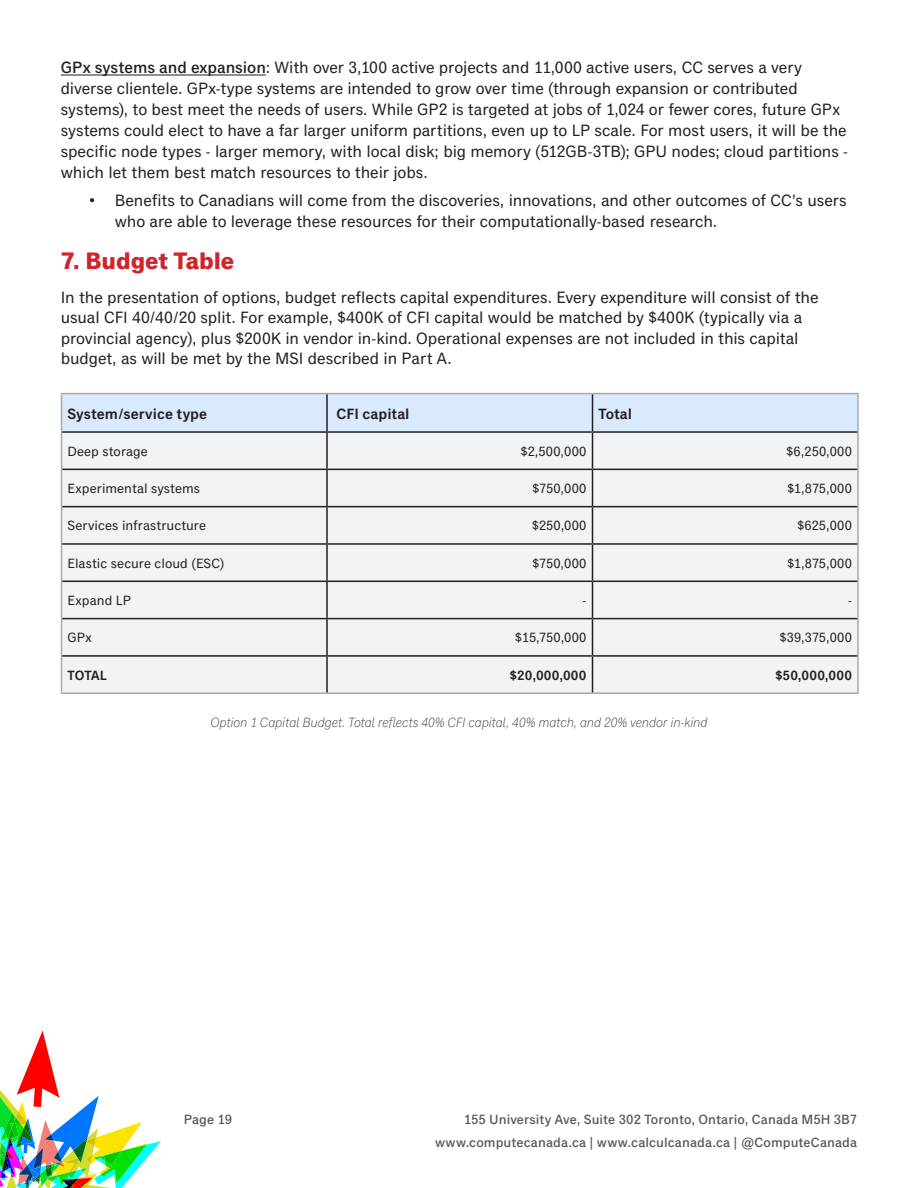
<style>
.page{position:relative;width:918px;height:1188px;background:#fff}
.page>*{position:absolute;margin:0;border:0;box-sizing:border-box;transform-origin:0 0}
.t1{font:700 24px "Classic Grotesque Std";color:#d1232a}
.t2{font:16.5px/21px "Classic Grotesque Std";letter-spacing:-.005em;color:#231f20}
.t3{font:600 15px "Classic Grotesque Std";letter-spacing:.005em;color:#231f20}
.t4{font:13.5px "Classic Grotesque Std";letter-spacing:.005em;color:#231f20}
.t5{font:500 13.5px/23px "Classic Grotesque Std";letter-spacing:.005em;color:#57585a;text-align:right}
.t6{font:italic 300 13.5px "Classic Grotesque Std";letter-spacing:-.005em;color:#3e3e3f}
.t7{font:600 13.5px "Classic Grotesque Std";letter-spacing:.015em;color:#231f20}
.s1{font-weight:500}
</style>
<div class="page">
<svg style="left:0;top:1031px;width:161px;height:157px"></svg>
<hr style="left:61px;top:75px;width:205px;height:1px;background:#231f20">
<div style="left:62px;top:394px;width:795px;height:37px;background:#d9eaff"></div>
<div style="left:62px;top:433px;width:795px;height:259px;background:#f2f3f4"></div>
<hr style="left:61px;top:393px;width:266px;height:1px;background:#a8a9ad">
<hr style="left:61px;top:394px;width:1px;height:38px;background:#a8a9ad">
<hr style="left:327px;top:393px;width:265px;height:1px;background:#a8a9ad">
<hr style="left:592px;top:393px;width:267px;height:1px;background:#a8a9ad">
<hr style="left:857px;top:394px;width:2px;height:38px;background:#a8a9ad">
<hr style="left:61px;top:432px;width:1px;height:37px;background:#a8a9ad">
<hr style="left:857px;top:432px;width:2px;height:37px;background:#a8a9ad">
<hr style="left:61px;top:469px;width:1px;height:38px;background:#a8a9ad">
<hr style="left:857px;top:469px;width:2px;height:38px;background:#a8a9ad">
<hr style="left:61px;top:507px;width:1px;height:37px;background:#a8a9ad">
<hr style="left:857px;top:507px;width:2px;height:37px;background:#a8a9ad">
<hr style="left:61px;top:544px;width:1px;height:37px;background:#a8a9ad">
<hr style="left:857px;top:544px;width:2px;height:37px;background:#a8a9ad">
<hr style="left:61px;top:581px;width:1px;height:38px;background:#a8a9ad">
<hr style="left:857px;top:581px;width:2px;height:38px;background:#a8a9ad">
<hr style="left:61px;top:619px;width:1px;height:37px;background:#a8a9ad">
<hr style="left:857px;top:619px;width:2px;height:37px;background:#a8a9ad">
<hr style="left:61px;top:656px;width:1px;height:36px;background:#a8a9ad">
<hr style="left:857px;top:656px;width:2px;height:36px;background:#a8a9ad">
<hr style="left:61px;top:692px;width:266px;height:2px;background:#a8a9ad">
<hr style="left:327px;top:692px;width:265px;height:2px;background:#a8a9ad">
<hr style="left:592px;top:692px;width:267px;height:2px;background:#a8a9ad">
<hr style="left:326px;top:394px;width:2px;height:37px;background:#231f20">
<hr style="left:592px;top:394px;width:1px;height:37px;background:#231f20">
<hr style="left:62px;top:431px;width:265px;height:2px;background:#231f20">
<hr style="left:327px;top:431px;width:265px;height:2px;background:#231f20">
<hr style="left:326px;top:433px;width:2px;height:36px;background:#231f20">
<hr style="left:592px;top:431px;width:265px;height:2px;background:#231f20">
<hr style="left:592px;top:433px;width:1px;height:36px;background:#231f20">
<hr style="left:62px;top:469px;width:265px;height:1px;background:#231f20">
<hr style="left:327px;top:469px;width:265px;height:1px;background:#231f20">
<hr style="left:326px;top:470px;width:2px;height:36px;background:#231f20">
<hr style="left:592px;top:469px;width:265px;height:1px;background:#231f20">
<hr style="left:592px;top:470px;width:1px;height:36px;background:#231f20">
<hr style="left:62px;top:506px;width:265px;height:1px;background:#231f20">
<hr style="left:327px;top:506px;width:265px;height:1px;background:#231f20">
<hr style="left:326px;top:507px;width:2px;height:36px;background:#231f20">
<hr style="left:592px;top:506px;width:265px;height:1px;background:#231f20">
<hr style="left:592px;top:507px;width:1px;height:36px;background:#231f20">
<hr style="left:62px;top:543px;width:265px;height:2px;background:#231f20">
<hr style="left:327px;top:543px;width:265px;height:2px;background:#231f20">
<hr style="left:326px;top:545px;width:2px;height:36px;background:#231f20">
<hr style="left:592px;top:543px;width:265px;height:2px;background:#231f20">
<hr style="left:592px;top:545px;width:1px;height:36px;background:#231f20">
<hr style="left:62px;top:581px;width:265px;height:1px;background:#231f20">
<hr style="left:327px;top:581px;width:265px;height:1px;background:#231f20">
<hr style="left:326px;top:582px;width:2px;height:36px;background:#231f20">
<hr style="left:592px;top:581px;width:265px;height:1px;background:#231f20">
<hr style="left:592px;top:582px;width:1px;height:36px;background:#231f20">
<hr style="left:62px;top:618px;width:265px;height:1px;background:#231f20">
<hr style="left:327px;top:618px;width:265px;height:1px;background:#231f20">
<hr style="left:326px;top:619px;width:2px;height:36px;background:#231f20">
<hr style="left:592px;top:618px;width:265px;height:1px;background:#231f20">
<hr style="left:592px;top:619px;width:1px;height:36px;background:#231f20">
<hr style="left:62px;top:655px;width:265px;height:2px;background:#231f20">
<hr style="left:327px;top:655px;width:265px;height:2px;background:#231f20">
<hr style="left:326px;top:657px;width:2px;height:35px;background:#231f20">
<hr style="left:592px;top:655px;width:265px;height:2px;background:#231f20">
<hr style="left:592px;top:657px;width:1px;height:35px;background:#231f20">
<p class="t2" style="left:61px;top:58px;width:789px"><span class="s1">GPx systems and expansion</span>: With over 3,100 active projects and 11,000 active users, CC serves a very diverse clientele. GPx-type systems are intended to grow over time (through expansion or contributed systems), to best meet the needs of users. While GP2 is targeted at jobs of 1,024 or fewer cores, future GPx systems could elect to have a far larger uniform partitions, even up to LP scale. For most users, it will be the specific node types - larger memory, with local disk; big memory (512GB-3TB); GPU nodes; cloud partitions - which let them best match resources to their jobs.</p>
<p class="t2" style="left:115px;top:191px;width:733px;text-indent:-27px">• Benefits to Canadians will come from the discoveries, innovations, and other outcomes of CC’s users who are able to leverage these resources for their computationally-based research.</p>
<h1 class="t1" style="left:61px;top:248px;width:175px">7. Budget Table</h1>
<p class="t2" style="left:61px;top:288px;width:759px;line-height:20.2px">In the presentation of options, budget reflects capital expenditures. Every expenditure will consist of the usual CFI 40/40/20 split. For example, $400K of CFI capital would be matched by $400K (typically via a provincial agency), plus $200K in vendor in-kind. Operational expenses are not included in this capital budget, as will be met by the MSI described in Part A.</p>
<p class="t3" style="left:68px;top:405px;width:141px">System/service type</p>
<p class="t3" style="left:337px;top:405px;width:75px">CFI capital</p>
<p class="t3" style="left:598px;top:405px;width:35px">Total</p>
<p class="t4" style="left:68px;top:443px;width:82px">Deep storage</p>
<p class="t4" style="left:521px;top:443px;width:67px">$2,500,000</p>
<p class="t4" style="left:786px;top:443px;width:67px">$6,250,000</p>
<p class="t4" style="left:68px;top:481px;width:134px">Experimental systems</p>
<p class="t4" style="left:532px;top:481px;width:56px">$750,000</p>
<p class="t4" style="left:787px;top:481px;width:66px">$1,875,000</p>
<p class="t4" style="left:68px;top:518px;width:140px">Services infrastructure</p>
<p class="t4" style="left:532px;top:518px;width:56px">$250,000</p>
<p class="t4" style="left:797px;top:518px;width:56px">$625,000</p>
<p class="t4" style="left:68px;top:555px;width:158px">Elastic secure cloud (ESC)</p>
<p class="t4" style="left:532px;top:555px;width:56px">$750,000</p>
<p class="t4" style="left:787px;top:555px;width:66px">$1,875,000</p>
<p class="t4" style="left:68px;top:593px;width:65px">Expand LP</p>
<p class="t4" style="left:583px;top:593px;width:5px">-</p>
<p class="t4" style="left:848px;top:593px;width:5px">-</p>
<p class="t4" style="left:68px;top:630px;width:26px">GPx</p>
<p class="t4" style="left:515px;top:630px;width:73px">$15,750,000</p>
<p class="t4" style="left:780px;top:630px;width:74px">$39,375,000</p>
<p class="t7" style="left:68px;top:667px;width:41px">TOTAL</p>
<p class="t7" style="left:510px;top:667px;width:78px">$20,000,000</p>
<p class="t7" style="left:775px;top:667px;width:78px">$50,000,000</p>
<p class="t6" style="left:210px;top:715px;width:499px">Option 1 Capital Budget. Total reflects 40% CFI capital, 40% match, and 20% vendor in-kind</p>
<p class="t5" style="left:184px;top:1109px;width:50px">Page 19</p>
<p class="t5" style="left:435px;top:1108px;width:424px">155 University Ave, Suite 302 Toronto, Ontario, Canada M5H 3B7 www.computecanada.ca | www.calculcanada.ca | @ComputeCanada</p>
</div>
